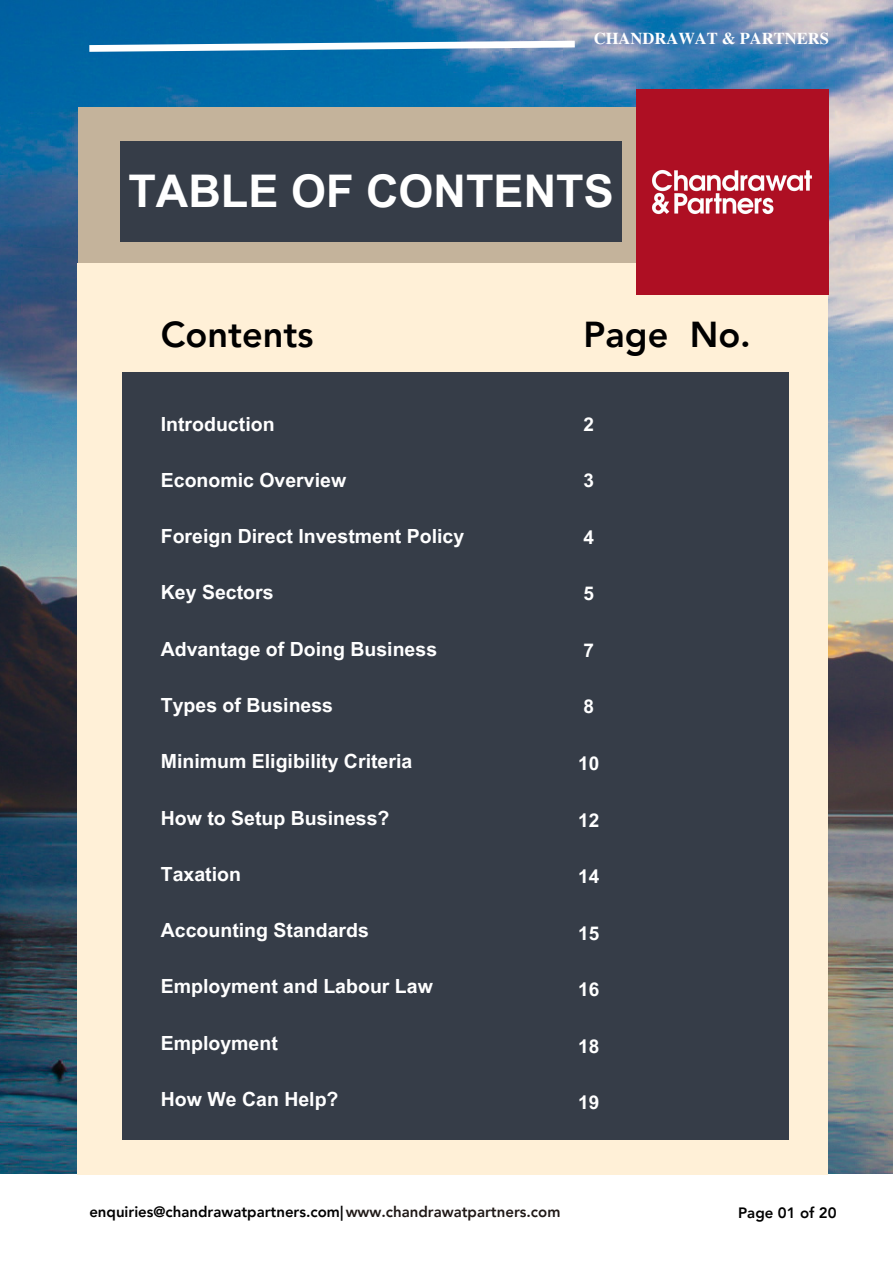
<style>
.page{position:relative;width:893px;height:1264px;background:#fff}
.page>*{position:absolute;margin:0;border:0;box-sizing:border-box;transform-origin:0 0}
.t1{font:700 45px "Arial MT Pro";color:#fff}
.t2{font:800 36px "Avenir LT Pro";color:#000}
.t3{font:700 19.5px "Arial MT Pro";color:#fff}
.t4{font:700 18.9px "Arial MT Pro";color:#fff}
.t5{font:700 16.5px "Te X Gyre Termes";color:#fff}
.t6{font:800 15px "Avenir LT Pro";color:#000}
.s1{color:#201917}
</style>
<div class="page">
<img style="left:0;top:0;width:892px;height:1173px">
<div style="left:78px;top:108px;width:564px;height:168px;background:#c4b39b"></div>
<div style="left:78px;top:263px;width:749px;height:911px;background:#fff0d7"></div>
<img style="left:636px;top:89px;width:192px;height:205px">
<div style="left:120px;top:142px;width:501px;height:100px;background:#363d48"></div>
<div style="left:123px;top:372px;width:666px;height:767px;background:#363d48"></div>
<svg style="left:82px;top:37px;width:499px;height:18px"></svg>
<p class="t5" style="left:593px;top:25px;width:236px">CHANDRAWAT &amp; PARTNERS</p>
<h4 class="t1" style="left:128px;top:174px;width:487px">TABLE OF CONTENTS</h4>
<h3 class="t2" style="left:161px;top:320px;width:154px">Contents</h3>
<h3 class="t2" style="left:583px;top:320px;width:169px">Page No.</h3>
<h2 class="t3" style="left:161px;top:416px;width:115px">Introduction</h2>
<h3 class="t4" style="left:583px;top:417px;width:12px">2</h3>
<h2 class="t3" style="left:161px;top:472px;width:187px">Economic Overview</h2>
<h3 class="t4" style="left:583px;top:473px;width:12px">3</h3>
<h3 class="t3" style="left:161px;top:529px;width:305px">Foreign Direct Investment Policy</h3>
<h3 class="t3" style="left:161px;top:585px;width:114px">Key Sectors</h3>
<h3 class="t3" style="left:161px;top:641px;width:278px">Advantage of Doing Business</h3>
<h3 class="t3" style="left:161px;top:697px;width:174px">Types of Business</h3>
<h3 class="t3" style="left:161px;top:754px;width:253px">Minimum Eligibility Criteria</h3>
<h3 class="t3" style="left:161px;top:810px;width:230px">How to Setup Business?</h3>
<h3 class="t3" style="left:161px;top:866px;width:82px">Taxation</h3>
<h3 class="t4" style="left:583px;top:530px;width:12px">4</h3>
<h3 class="t4" style="left:583px;top:586px;width:12px">5</h3>
<h3 class="t4" style="left:583px;top:643px;width:12px">7</h3>
<h3 class="t4" style="left:583px;top:699px;width:12px">8</h3>
<h3 class="t4" style="left:578px;top:756px;width:23px">10</h3>
<h3 class="t4" style="left:578px;top:812px;width:23px">12</h3>
<h3 class="t4" style="left:578px;top:869px;width:23px">14</h3>
<h3 class="t3" style="left:161px;top:922px;width:209px">Accounting Standards</h3>
<h3 class="t3" style="left:161px;top:979px;width:273px">Employment and Labour Law</h3>
<h3 class="t3" style="left:161px;top:1035px;width:118px">Employment</h3>
<h3 class="t3" style="left:161px;top:1091px;width:179px">How We Can Help?</h3>
<h3 class="t4" style="left:578px;top:925px;width:23px">15</h3>
<h3 class="t4" style="left:578px;top:982px;width:23px">16</h3>
<h3 class="t4" style="left:578px;top:1039px;width:23px">18</h3>
<h3 class="t4" style="left:578px;top:1095px;width:23px">19</h3>
<p class="t6" style="left:89px;top:1206px;width:472px">enquiries@chandrawatpartners.com| <span class="s1">www.chandrawatpartners.com</span></p>
<p class="t6" style="left:738px;top:1206px;width:100px">Page 01 of 20</p>
</div>
